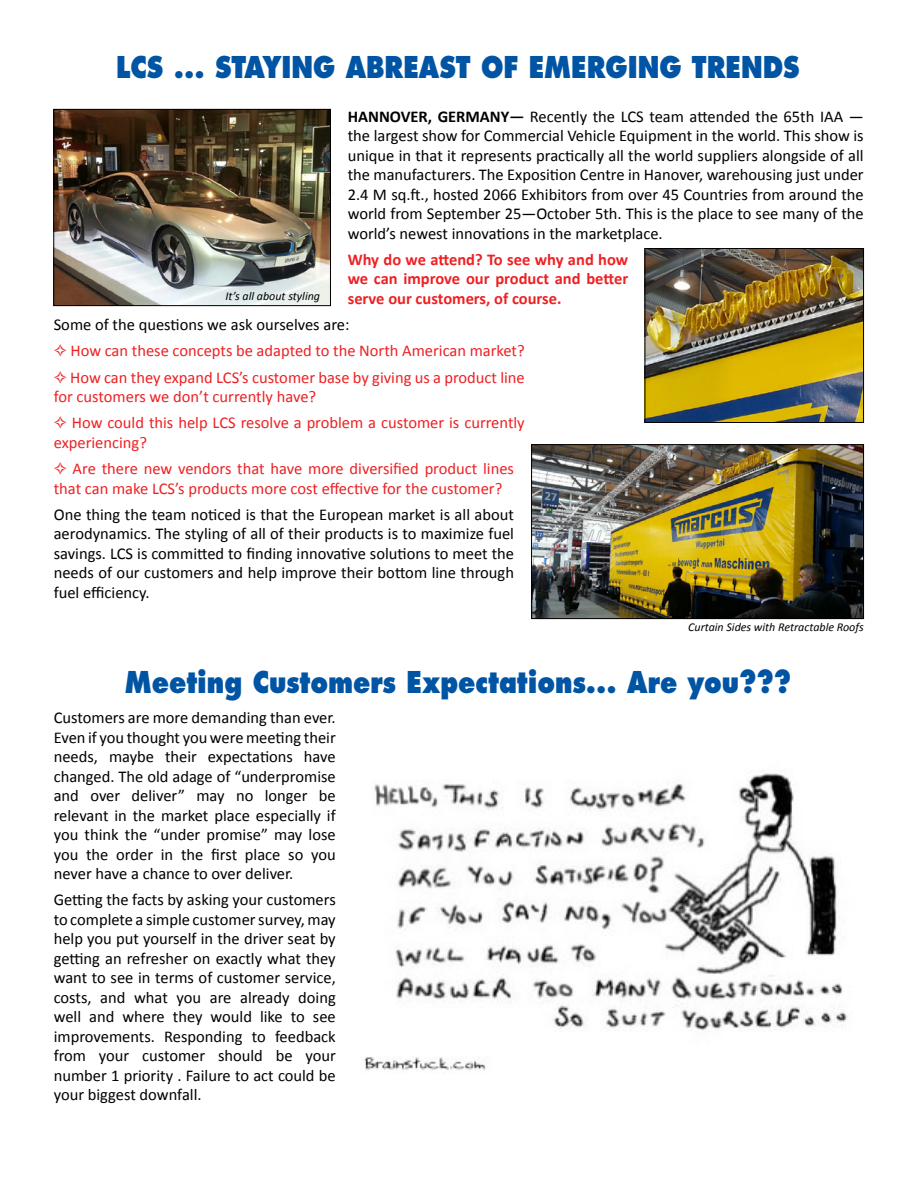
<style>
.page{position:relative;width:918px;height:1188px;background:#fff}
.page>*{position:absolute;margin:0;border:0;box-sizing:border-box;transform-origin:0 0}
.t1{font:800 29.25px "Futura CE";color:#0054a4;scale:.85 1}
.t2{font:16.5px/19.5px "Calibri";color:#000;text-align:justify}
.t3{font:16.5px/19.5px "Calibri";color:#ed2124}
.t4{font:700 16.5px/19.5px "Calibri";color:#ed2124;text-align:justify}
.t5{font:italic 12px "Calibri";color:#000}
.s1{font-weight:700}
</style>
<div class="page">
<img style="left:56px;top:111px;width:273px;height:193px">
<div style="left:54px;top:109px;width:277px;height:197px;border:1px solid #000"></div>
<img style="left:647px;top:250px;width:215px;height:171px">
<div style="left:645px;top:248px;width:219px;height:175px;border:1px solid #000"></div>
<img style="left:533px;top:446px;width:329px;height:171px">
<div style="left:531px;top:444px;width:333px;height:175px;border:1px solid #000"></div>
<img style="left:364px;top:771px;width:483px;height:300px">
<p class="t1" style="left:116px;top:46px;width:806px">LCS ... STAYING ABREAST OF EMERGING TRENDS</p>
<p class="t2" style="left:348px;top:106px;width:518px"><span class="s1">HANNOVER, GERMANY—</span> Recently the LCS team attended the 65th IAA — the largest show for Commercial Vehicle Equipment in the world. This show is unique in that it represents practically all the world suppliers alongside of all the manufacturers. The Exposition Centre in Hanover, warehousing just under 2.4 M sq.ft., hosted 2066 Exhibitors from over 45 Countries from around the world from September 25—October 5th. This is the place to see many of the world’s newest innovations in the marketplace.</p>
<p class="t4" style="left:348px;top:249px;width:282px">Why do we attend? To see why and how we can improve our product and better serve our customers, of course.</p>
<p class="t2" style="left:54px;top:314px;width:297px">Some of the questions we ask ourselves are:</p>
<p class="t3" style="left:70px;top:340px;width:456px">How can these concepts be adapted to the North American market?</p>
<p class="t3" style="left:54px;top:367px;width:473px;text-indent:16px">How can they expand LCS’s customer base by giving us a product line for customers we don’t currently have?</p>
<p class="t3" style="left:54px;top:412px;width:473px;text-indent:18px">How could this help LCS resolve a problem a customer is currently experiencing?</p>
<p class="t3" style="left:54px;top:458px;width:462px;text-indent:19px">Are there new vendors that have more diversified product lines that can make LCS’s products more cost effective for the customer?</p>
<p class="t2" style="left:54px;top:504px;width:462px">One thing the team noticed is that the European market is all about aerodynamics. The styling of all of their products is to maximize fuel savings. LCS is committed to finding innovative solutions to meet the needs of our customers and help improve their bottom line through fuel efficiency.</p>
<p class="t5" style="left:225px;top:289px;width:96px">It’s all about styling</p>
<p class="t5" style="left:688px;top:619px;width:177px">Curtain Sides with Retractable Roofs</p>
<p class="t1" style="left:125px;top:661px;width:786px">Meeting Customers Expectations... Are you???</p>
<p class="t2" style="left:54px;top:707px;width:284px">Customers are more demanding than ever.<br>Even if you thought you were meeting their needs, maybe their expectations have changed. The old adage of “underpromise and over deliver” may no longer be relevant in the market place especially if you think the “under promise” may lose you the order in the first place so you never have a chance to over deliver.</p>
<p class="t2" style="left:54px;top:889px;width:284px">Getting the facts by asking your customers to complete a simple customer survey, may help you put yourself in the driver seat by getting an refresher on exactly what they want to see in terms of customer service, costs, and what you are already doing well and where they would like to see improvements. Responding to feedback from your customer should be your number 1 priority . Failure to act could be your biggest downfall.</p>
</div>
